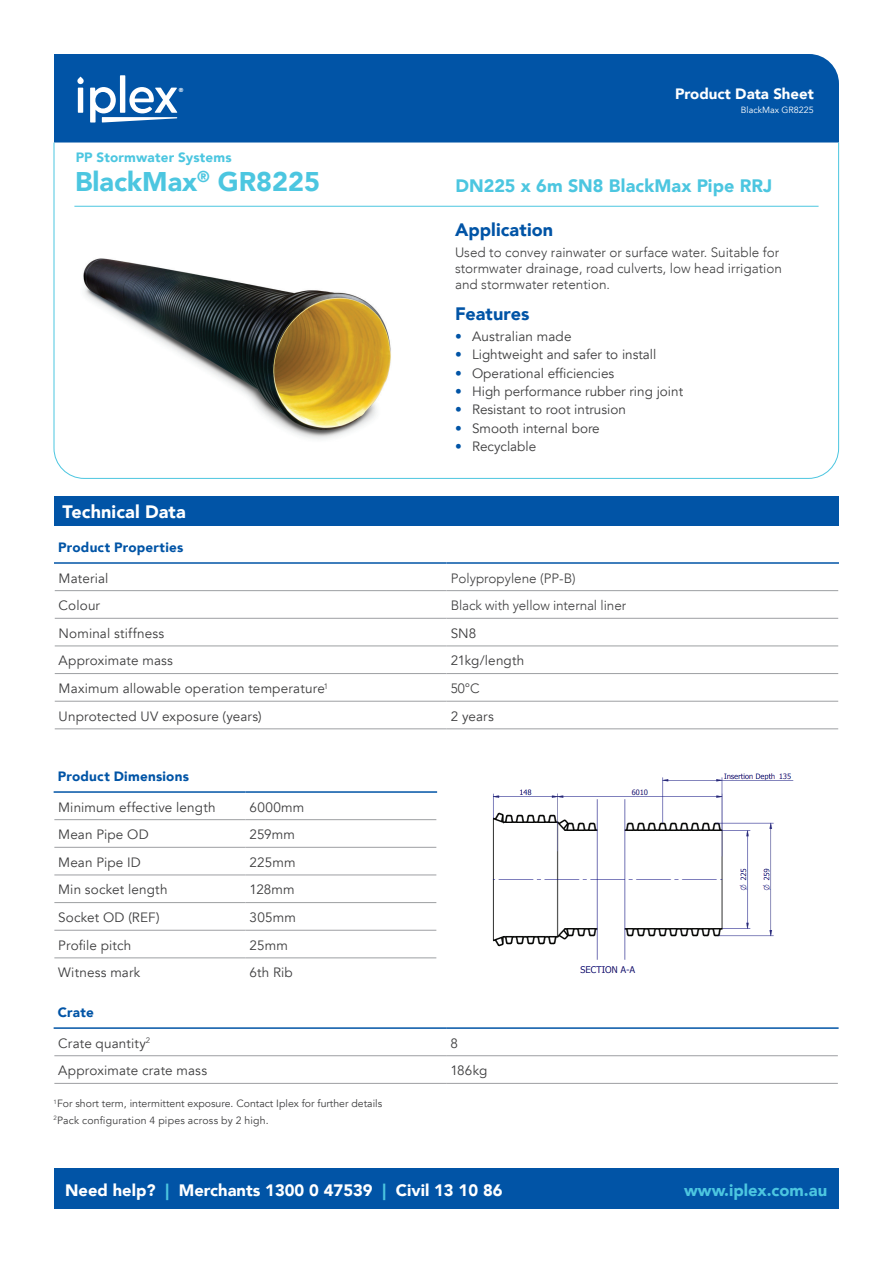
<style>
.page{position:relative;width:893px;height:1263px;background:#fff}
.page>*{position:absolute;margin:0;border:0;box-sizing:border-box;transform-origin:0 0}
.t1{font:900 27px "Avenir";color:#4cc6e0}
.t2{font:900 18px "Avenir";color:#4cc6e0}
.t3{font:900 18px "Avenir";letter-spacing:.005em;color:#0154a6}
.t4{font:900 18px "Avenir";letter-spacing:.005em;color:#fff}
.t5{font:900 16.5px "Avenir";color:#fff}
.t6{font:900 16.5px "Avenir";color:#4cc6e0}
.t7{font:900 15px "Avenir";color:#fff}
.t8{font:13.5px "Avenir";letter-spacing:.005em;color:#3e3e3f}
.t9{font:300 13.5px/16.4px "Avenir";color:#3e3e3f}
.t10{font:900 13.5px "Avenir";letter-spacing:.015em;color:#0154a6}
.t11{font:900 13.5px "Avenir";letter-spacing:.015em;color:#4cc6e0}
.t12{font:10.5px/16.8px "Avenir";color:#3e3e3f}
.t13{font:9px "Avenir";color:#fff}
.t14{font:800 5.85px "Avenir";color:#fff}
.s1{color:#0154a6}
.s2{color:#4cc6e0}
</style>
<div class="page">
<div style="left:54px;top:54px;width:785px;height:88px;background:#0154a6"></div>
<svg style="left:53px;top:142px;width:786px;height:337px"></svg>
<img style="left:75px;top:245px;width:327px;height:198px">
<hr style="left:54px;top:562px;width:392px;height:2px;background:#0154a6">
<hr style="left:446px;top:562px;width:393px;height:2px;background:#0154a6">
<hr style="left:55px;top:590px;width:391px;height:1px;background:#9d9fa2">
<hr style="left:446px;top:590px;width:392px;height:1px;background:#9d9fa2">
<hr style="left:55px;top:618px;width:391px;height:1px;background:#9d9fa2">
<hr style="left:446px;top:618px;width:392px;height:1px;background:#9d9fa2">
<hr style="left:55px;top:646px;width:391px;height:1px;background:#9d9fa2">
<hr style="left:446px;top:646px;width:392px;height:1px;background:#9d9fa2">
<hr style="left:55px;top:673px;width:391px;height:1px;background:#9d9fa2">
<hr style="left:446px;top:673px;width:392px;height:1px;background:#9d9fa2">
<hr style="left:55px;top:701px;width:391px;height:1px;background:#9d9fa2">
<hr style="left:446px;top:701px;width:392px;height:1px;background:#9d9fa2">
<hr style="left:55px;top:729px;width:391px;height:1px;background:#9d9fa2">
<hr style="left:446px;top:729px;width:392px;height:1px;background:#9d9fa2">
<hr style="left:54px;top:791px;width:191px;height:2px;background:#0154a6">
<hr style="left:245px;top:791px;width:192px;height:2px;background:#0154a6">
<hr style="left:54px;top:819px;width:191px;height:1px;background:#9d9fa2">
<hr style="left:245px;top:819px;width:191px;height:1px;background:#9d9fa2">
<hr style="left:54px;top:847px;width:191px;height:1px;background:#9d9fa2">
<hr style="left:245px;top:847px;width:191px;height:1px;background:#9d9fa2">
<hr style="left:54px;top:875px;width:191px;height:1px;background:#9d9fa2">
<hr style="left:245px;top:875px;width:191px;height:1px;background:#9d9fa2">
<hr style="left:54px;top:902px;width:191px;height:1px;background:#9d9fa2">
<hr style="left:245px;top:902px;width:191px;height:1px;background:#9d9fa2">
<hr style="left:54px;top:930px;width:191px;height:1px;background:#9d9fa2">
<hr style="left:245px;top:930px;width:191px;height:1px;background:#9d9fa2">
<hr style="left:54px;top:958px;width:191px;height:1px;background:#9d9fa2">
<hr style="left:245px;top:958px;width:191px;height:1px;background:#9d9fa2">
<hr style="left:54px;top:1027px;width:392px;height:2px;background:#0154a6">
<hr style="left:446px;top:1027px;width:393px;height:2px;background:#0154a6">
<hr style="left:54px;top:1055px;width:392px;height:1px;background:#9d9fa2">
<hr style="left:446px;top:1055px;width:392px;height:1px;background:#9d9fa2">
<hr style="left:54px;top:1083px;width:392px;height:1px;background:#9d9fa2">
<hr style="left:446px;top:1083px;width:392px;height:1px;background:#9d9fa2">
<div style="left:54px;top:1168px;width:785px;height:41px;background:#0154a6"></div>
<svg style="left:77px;top:75px;width:100px;height:48px"></svg>
<hr style="left:74px;top:206px;width:745px;height:1px;background:#4cc6e0">
<div style="left:54px;top:496px;width:785px;height:29px;background:#0154a6"></div>
<img style="left:492px;top:773px;width:302px;height:201px">
<p class="t14" style="left:179px;top:85px;width:6px">®</p>
<p class="t11" style="left:76px;top:146px;width:158px">PP Stormwater Systems</p>
<p class="t7" style="left:675px;top:81px;width:140px">Product Data Sheet</p>
<p class="t13" style="left:741px;top:105px;width:75px">BlackMax GR8225</p>
<h1 class="t1" style="left:75px;top:158px;width:247px">BlackMax<sup>®</sup> GR8225</h1>
<h2 class="t2" style="left:455px;top:171px;width:318px">DN225 x 6m SN8 BlackMax Pipe RRJ</h2>
<h2 class="t4" style="left:63px;top:496px;width:125px">Technical Data</h2>
<h2 class="t3" style="left:455px;top:214px;width:100px">Application</h2>
<p class="t9" style="left:455px;top:244px;width:328px">Used to convey rainwater or surface water. Suitable for stormwater drainage, road culverts, low head irrigation and stormwater retention.</p>
<h2 class="t3" style="left:455px;top:299px;width:76px">Features</h2>
<p class="t8" style="left:455px;top:328px;width:118px"><span class="s1">•</span> Australian made</p>
<p class="t8" style="left:455px;top:347px;width:203px"><span class="s1">•</span> Lightweight and safer to install</p>
<p class="t8" style="left:455px;top:365px;width:161px"><span class="s1">•</span> Operational efficiencies</p>
<p class="t8" style="left:455px;top:383px;width:230px"><span class="s1">•</span> High performance rubber ring joint</p>
<p class="t8" style="left:455px;top:402px;width:172px"><span class="s1">•</span> Resistant to root intrusion</p>
<p class="t8" style="left:455px;top:420px;width:146px"><span class="s1">•</span> Smooth internal bore</p>
<p class="t8" style="left:455px;top:438px;width:83px"><span class="s1">•</span> Recyclable</p>
<p class="t10" style="left:58px;top:536px;width:126px">Product Properties</p>
<p class="t8" style="left:59px;top:570px;width:51px">Material</p>
<p class="t9" style="left:451px;top:570px;width:127px">Polypropylene (PP-B)</p>
<p class="t8" style="left:59px;top:597px;width:43px">Colour</p>
<p class="t9" style="left:451px;top:597px;width:177px">Black with yellow internal liner</p>
<p class="t8" style="left:59px;top:625px;width:107px">Nominal stiffness</p>
<p class="t8" style="left:451px;top:625px;width:27px">SN8</p>
<p class="t8" style="left:59px;top:653px;width:116px">Approximate mass</p>
<p class="t8" style="left:451px;top:653px;width:75px">21kg/length</p>
<p class="t8" style="left:59px;top:680px;width:271px">Maximum allowable operation temperature<sup>1</sup></p>
<p class="t9" style="left:451px;top:680px;width:30px">50°C</p>
<p class="t8" style="left:59px;top:708px;width:205px">Unprotected UV exposure (years)</p>
<p class="t8" style="left:451px;top:708px;width:45px">2 years</p>
<p class="t10" style="left:58px;top:765px;width:133px">Product Dimensions</p>
<p class="t8" style="left:58px;top:799px;width:159px">Minimum effective length</p>
<p class="t8" style="left:250px;top:799px;width:56px">6000mm</p>
<p class="t8" style="left:58px;top:826px;width:92px">Mean Pipe OD</p>
<p class="t8" style="left:250px;top:826px;width:47px">259mm</p>
<p class="t8" style="left:58px;top:854px;width:84px">Mean Pipe ID</p>
<p class="t8" style="left:250px;top:854px;width:47px">225mm</p>
<p class="t8" style="left:58px;top:882px;width:111px">Min socket length</p>
<p class="t8" style="left:250px;top:882px;width:47px">128mm</p>
<p class="t8" style="left:58px;top:909px;width:103px">Socket OD (REF)</p>
<p class="t8" style="left:250px;top:909px;width:48px">305mm</p>
<p class="t8" style="left:58px;top:937px;width:74px">Profile pitch</p>
<p class="t8" style="left:250px;top:937px;width:40px">25mm</p>
<p class="t8" style="left:58px;top:965px;width:84px">Witness mark</p>
<p class="t8" style="left:250px;top:965px;width:45px">6th Rib</p>
<p class="t10" style="left:58px;top:1001px;width:38px">Crate</p>
<p class="t8" style="left:58px;top:1035px;width:93px">Crate quantity<sup>2</sup></p>
<p class="t8" style="left:450px;top:1035px;width:9px">8</p>
<p class="t8" style="left:58px;top:1062px;width:150px">Approximate crate mass</p>
<p class="t8" style="left:450px;top:1062px;width:38px">186kg</p>
<p class="t12" style="left:54px;top:1095px;width:330px"><sup>1</sup>For short term, intermittent exposure. Contact Iplex for further details<br><sup>2</sup>Pack configuration 4 pipes across by 2 high.</p>
<p class="t5" style="left:65px;top:1176px;width:439px">Need help? <span class="s2">|</span> Merchants 1300 0 47539 <span class="s2">|</span> Civil 13 10 86</p>
<p class="t6" style="left:684px;top:1176px;width:144px">www.iplex.com.au</p>
</div>
